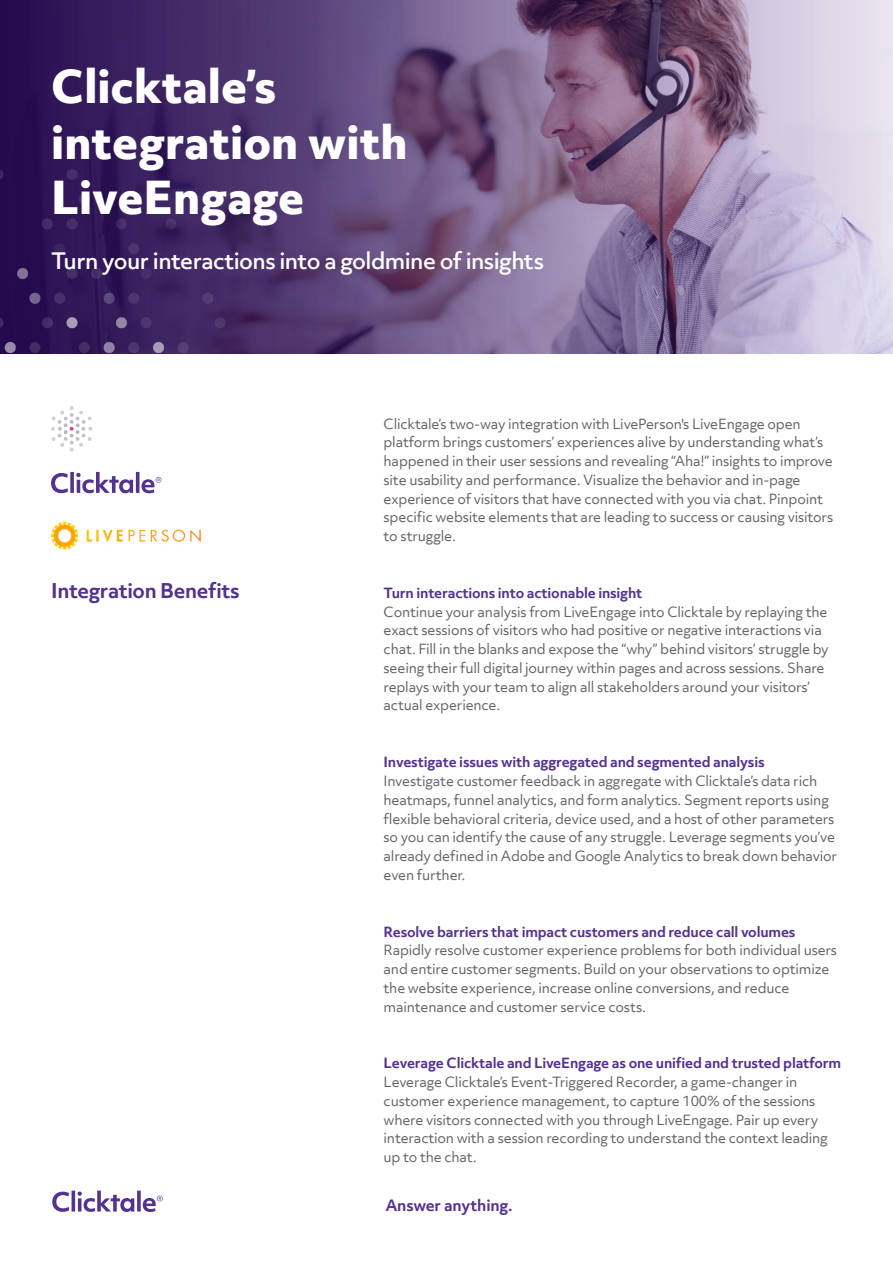
<style>
.page{position:relative;width:893px;height:1263px;background:#fff}
.page>*{position:absolute;margin:0;border:0;box-sizing:border-box;transform-origin:0 0}
.t1{font:800 43.5px/55.5px "Objektiv Mk 3";color:#fff}
.t2{font:500 21.75px "Objektiv Mk 3";letter-spacing:-.025em;color:#fff}
.t3{font:700 19.5px "Objektiv Mk 3";letter-spacing:-.02em;color:#54328f}
.t4{font:700 15px "Objektiv Mk 3";letter-spacing:-.015em;color:#54328f}
.t5{font:13.5px/18.8px "Objektiv Mk 3";letter-spacing:-.015em;color:#63646b}
.t6{font:700 13.5px "Objektiv Mk 3";letter-spacing:-.015em;color:#54328f}
</style>
<div class="page">
<svg style="left:51px;top:406px;width:41px;height:45px"></svg>
<svg style="left:51px;top:472px;width:111px;height:21px"></svg>
<img style="left:0;top:0;width:893px;height:353px">
<img style="left:51px;top:521px;width:150px;height:29px">
<svg style="left:52px;top:1190px;width:111px;height:22px"></svg>
<h1 class="t1" style="left:51px;top:58px;width:358px">Clicktale’s integration with<br>LiveEngage</h1>
<h2 class="t2" style="left:51px;top:245px;width:495px">Turn your interactions into a goldmine of insights</h2>
<h3 class="t3" style="left:51px;top:577px;width:190px">Integration Benefits</h3>
<p class="t5" style="left:384px;top:414px;width:451px">Clicktale’s two-way integration with LivePerson's LiveEngage open platform brings customers’ experiences alive by understanding what’s happened in their user sessions and revealing “Aha!” insights to improve site usability and performance. Visualize the behavior and in-page experience of visitors that have connected with you via chat. Pinpoint specific website elements that are leading to success or causing visitors to struggle.</p>
<p class="t6" style="left:384px;top:583px;width:260px">Turn interactions into actionable insight</p>
<p class="t5" style="left:384px;top:602px;width:447px">Continue your analysis from LiveEngage into Clicktale by replaying the exact sessions of visitors who had positive or negative interactions via chat. Fill in the blanks and expose the “why” behind visitors’ struggle by seeing their full digital journey within pages and across sessions. Share replays with your team to align all stakeholders around your visitors’ actual experience.</p>
<p class="t6" style="left:384px;top:753px;width:383px">Investigate issues with aggregated and segmented analysis</p>
<p class="t5" style="left:384px;top:771px;width:455px">Investigate customer feedback in aggregate with Clicktale’s data rich heatmaps, funnel analytics, and form analytics. Segment reports using flexible behavioral criteria, device used, and a host of other parameters so you can identify the cause of any struggle. Leverage segments you’ve already defined in Adobe and Google Analytics to break down behavior even further.</p>
<p class="t6" style="left:384px;top:922px;width:413px">Resolve barriers that impact customers and reduce call volumes</p>
<p class="t5" style="left:384px;top:941px;width:455px">Rapidly resolve customer experience problems for both individual users and entire customer segments. Build on your observations to optimize the website experience, increase online conversions, and reduce maintenance and customer service costs.</p>
<p class="t6" style="left:384px;top:1054px;width:459px">Leverage Clicktale and LiveEngage as one unified and trusted platform</p>
<p class="t5" style="left:384px;top:1072px;width:446px">Leverage Clicktale’s Event-Triggered Recorder, a game-changer in customer experience management, to capture 100% of the sessions where visitors connected with you through LiveEngage. Pair up every interaction with a session recording to understand the context leading up to the chat.</p>
<p class="t4" style="left:385px;top:1195px;width:129px">Answer anything.</p>
</div>
